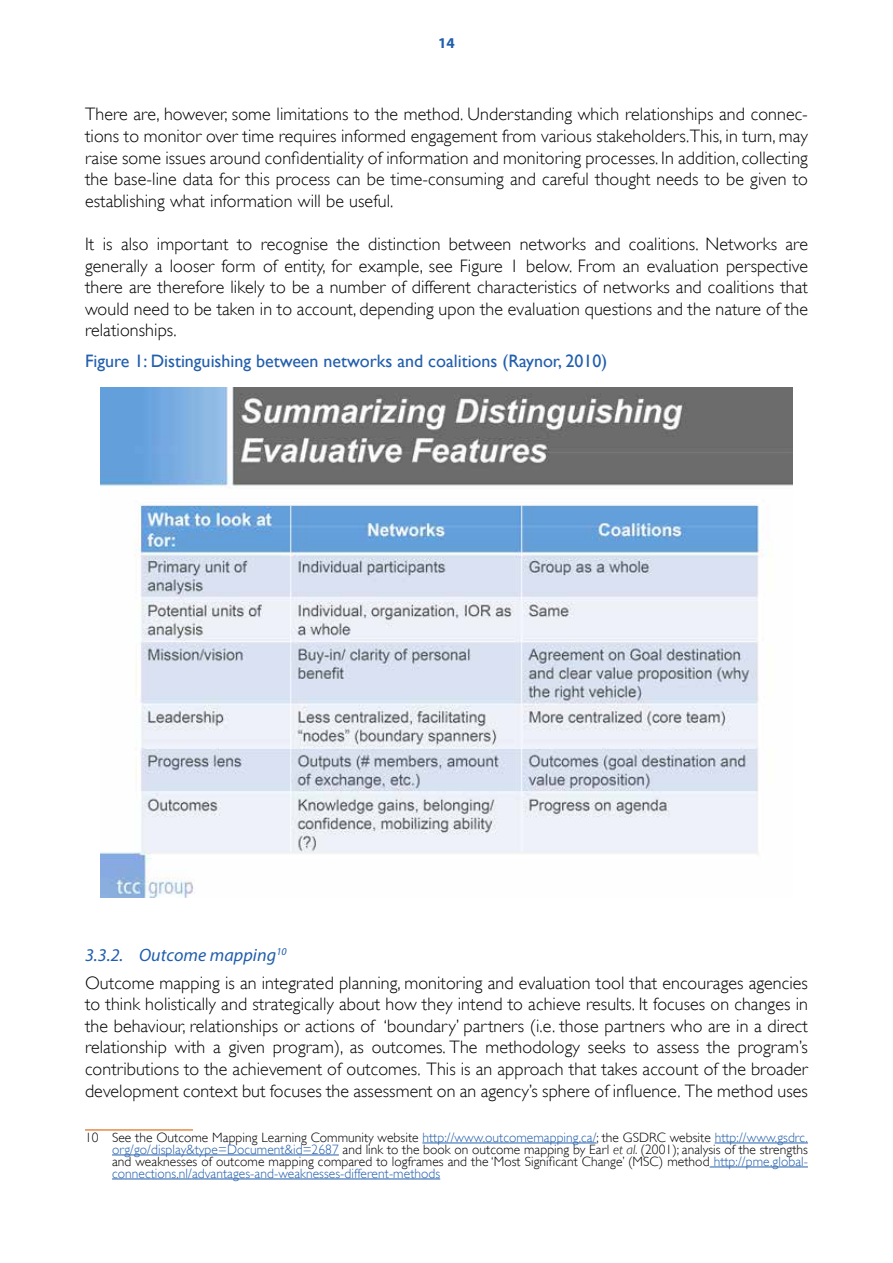
<style>
.page{position:relative;width:893px;height:1263px;background:#fff}
.page>*{position:absolute;margin:0;border:0;box-sizing:border-box;transform-origin:0 0}
.t1{font:300 18px/21.6px "Gill Sans";letter-spacing:.005em;color:#000;text-align:justify}
.t2{font:18px "Gill Sans";color:#215eac}
.t3{font:italic 18px "Myriad Pro";letter-spacing:.005em;color:#215eac}
.t4{font:700 15px "Myriad Pro";color:#215eac}
.t5{font:300 13.5px/12px "Gill Sans";letter-spacing:.005em;color:#000;text-align:justify}
.s1{color:#215eac}
.s2{font-style:italic}
</style>
<div class="page">
<hr style="left:85px;top:1129px;width:108px;height:2px;background:#e88948">
<hr style="left:422px;top:1142px;width:175px;height:1px;background:#215eac">
<hr style="left:715px;top:1142px;width:93px;height:1px;background:#215eac">
<hr style="left:112px;top:1154px;width:227px;height:1px;background:#215eac">
<hr style="left:710px;top:1166px;width:98px;height:1px;background:#215eac">
<hr style="left:112px;top:1178px;width:328px;height:1px;background:#215eac">
<img style="left:100px;top:387px;width:693px;height:511px">
<p class="t4" style="left:438px;top:33px;width:18px">14</p>
<p class="t1" style="left:85px;top:104px;width:724px">There are, however, some limitations to the method. Understanding which relationships and connec&shy;tions to monitor over time requires informed engagement from various stakeholders.This, in turn, may raise some issues around confidentiality of information and monitoring processes. In addition, collecting the base-line data for this process can be time-consuming and careful thought needs to be given to establishing what information will be useful.</p>
<p class="t1" style="left:85px;top:233px;width:724px">It is also important to recognise the distinction between networks and coalitions. Networks are generally a looser form of entity, for example, see Figure 1 below. From an evaluation perspective there are therefore likely to be a number of different characteristics of networks and coalitions that would need to be taken in to account, depending upon the evaluation questions and the nature of the relationships.</p>
<p class="t2" style="left:85px;top:350px;width:524px">Figure 1: Distinguishing between networks and coalitions (Raynor, 2010)</p>
<p class="t3" style="left:85px;top:943px;width:203px">3.3.2. Outcome mapping<sup>10</sup></p>
<p class="t1" style="left:85px;top:972px;width:724px">Outcome mapping is an integrated planning, monitoring and evaluation tool that encourages agencies to think holistically and strategically about how they intend to achieve results. It focuses on changes in the behaviour, relationships or actions of ‘boundary’ partners (i.e. those partners who are in a direct relationship with a given program), as outcomes. The methodology seeks to assess the program’s contributions to the achievement of outcomes. This is an approach that takes account of the broader development context but focuses the assessment on an agency’s sphere of influence. The method uses</p>
<p class="t5" style="left:112px;top:1131px;width:697px;text-indent:-27px">10 See the Outcome Mapping Learning Community website <span class="s1">http://www.outcomemapping.ca/</span>; the GSDRC website <span class="s1">http://www.gsdrc. org/go/display&amp;type=Document&amp;id=2687</span> and link to the book on outcome mapping by Earl <span class="s2">et al.</span> (2001); analysis of the strengths and weaknesses of outcome mapping compared to logframes and the ‘Most Significant Change’ (MSC) method <span class="s1">http://pme.global&shy;connections.nl/advantages-and-weaknesses-different-methods</span></p>
</div>
